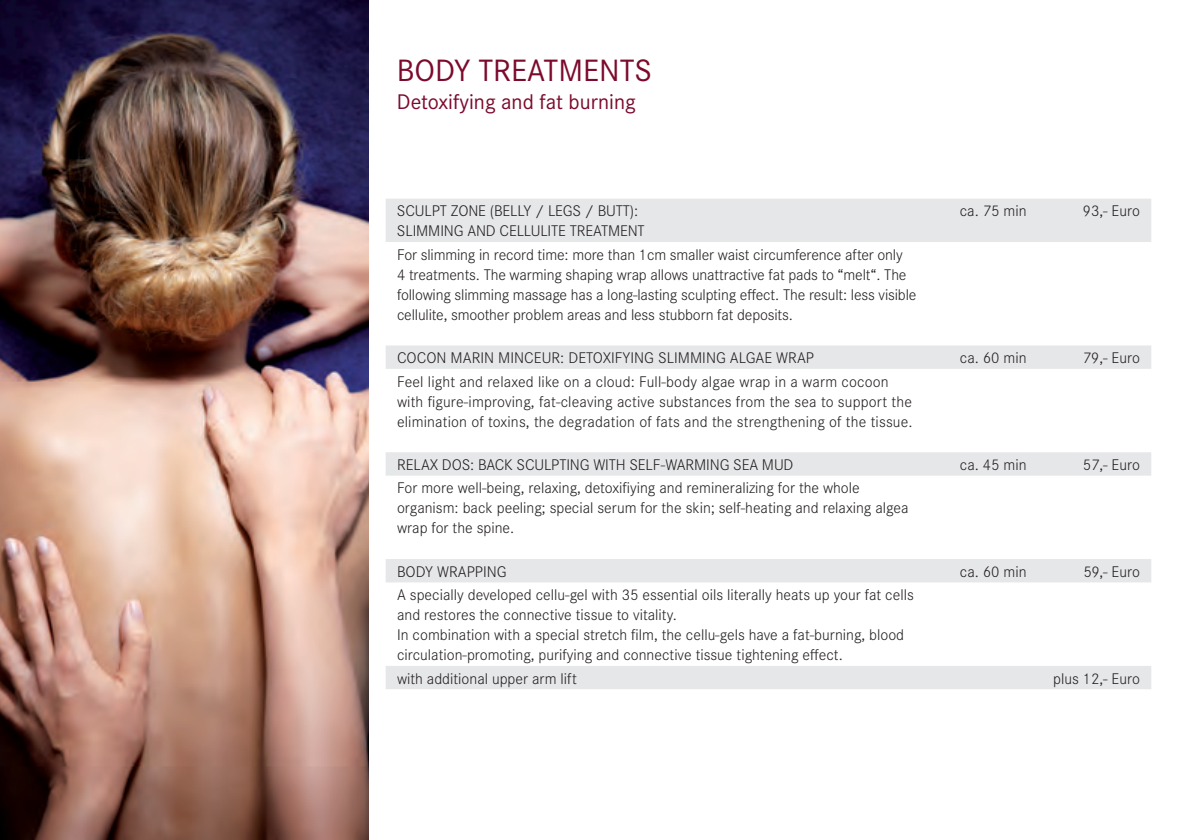
<style>
.page{position:relative;width:1191px;height:840px;background:#fff}
.page>*{position:absolute;margin:0;border:0;box-sizing:border-box;transform-origin:0 0}
.Headline{font:32px "Corporate S";color:#7c0a2c}
.t1{font:22px "Corporate S";color:#7c0a2c}
.t2{font:300 16px/20px "Corporate S";color:#231f20}
</style>
<div class="page">
<svg style="left:386px;top:199px;width:765px;height:489px"></svg>
<img style="left:0;top:0;width:369px;height:839px">
<p class="Headline" style="left:397px;top:52px;width:256px">BODY TREATMENTS</p>
<p class="t1" style="left:397px;top:89px;width:240px">Detoxifying and fat burning</p>
<p class="t2" style="left:397px;top:201px;width:243px">SCULPT ZONE (BELLY / LEGS / BUTT):</p>
<p class="t2" style="left:397px;top:221px;width:249px">SLIMMING AND CELLULITE TREATMENT</p>
<p class="t2" style="left:959px;top:201px;width:68px">ca. 75 min</p>
<p class="t2" style="left:1082px;top:201px;width:59px">93,- Euro</p>
<p class="t2" style="left:397px;top:244px;width:521px">For slimming in record time: more than 1cm smaller waist circumference after only<br>4 treatments. The warming shaping wrap allows unattractive fat pads to “melt“. The following slimming massage has a long-lasting sculpting effect. The result: less visible cellulite, smoother problem areas and less stubborn fat deposits.</p>
<p class="t2" style="left:397px;top:348px;width:418px">COCON MARIN MINCEUR: DETOXIFYING SLIMMING ALGAE WRAP</p>
<p class="t2" style="left:960px;top:348px;width:68px">ca. 60 min</p>
<p class="t2" style="left:1082px;top:348px;width:59px">79,- Euro</p>
<p class="t2" style="left:397px;top:371px;width:517px">Feel light and relaxed like on a cloud: Full-body algae wrap in a warm cocoon with figure-improving, fat-cleaving active substances from the sea to support the elimination of toxins, the degradation of fats and the strengthening of the tissue.</p>
<p class="t2" style="left:397px;top:454px;width:398px">RELAX DOS: BACK SCULPTING WITH SELF-WARMING SEA MUD</p>
<p class="t2" style="left:960px;top:454px;width:68px">ca. 45 min</p>
<p class="t2" style="left:1082px;top:454px;width:59px">57,- Euro</p>
<p class="t2" style="left:397px;top:478px;width:513px">For more well-being, relaxing, detoxifiying and remineralizing for the whole organism: back peeling; special serum for the skin; self-heating and relaxing algea wrap for the spine.</p>
<p class="t2" style="left:397px;top:561px;width:111px">BODY WRAPPING</p>
<p class="t2" style="left:960px;top:561px;width:68px">ca. 60 min</p>
<p class="t2" style="left:1083px;top:561px;width:58px">59,- Euro</p>
<p class="t2" style="left:397px;top:584px;width:518px">A specially developed cellu-gel with 35 essential oils literally heats up your fat cells and restores the connective tissue to vitality.</p>
<p class="t2" style="left:397px;top:624px;width:508px">In combination with a special stretch film, the cellu-gels have a fat-burning, blood circulation-promoting, purifying and connective tissue tightening effect.</p>
<p class="t2" style="left:397px;top:668px;width:181px">with additional upper arm lift</p>
<p class="t2" style="left:1053px;top:668px;width:88px">plus 12,- Euro</p>
</div>
